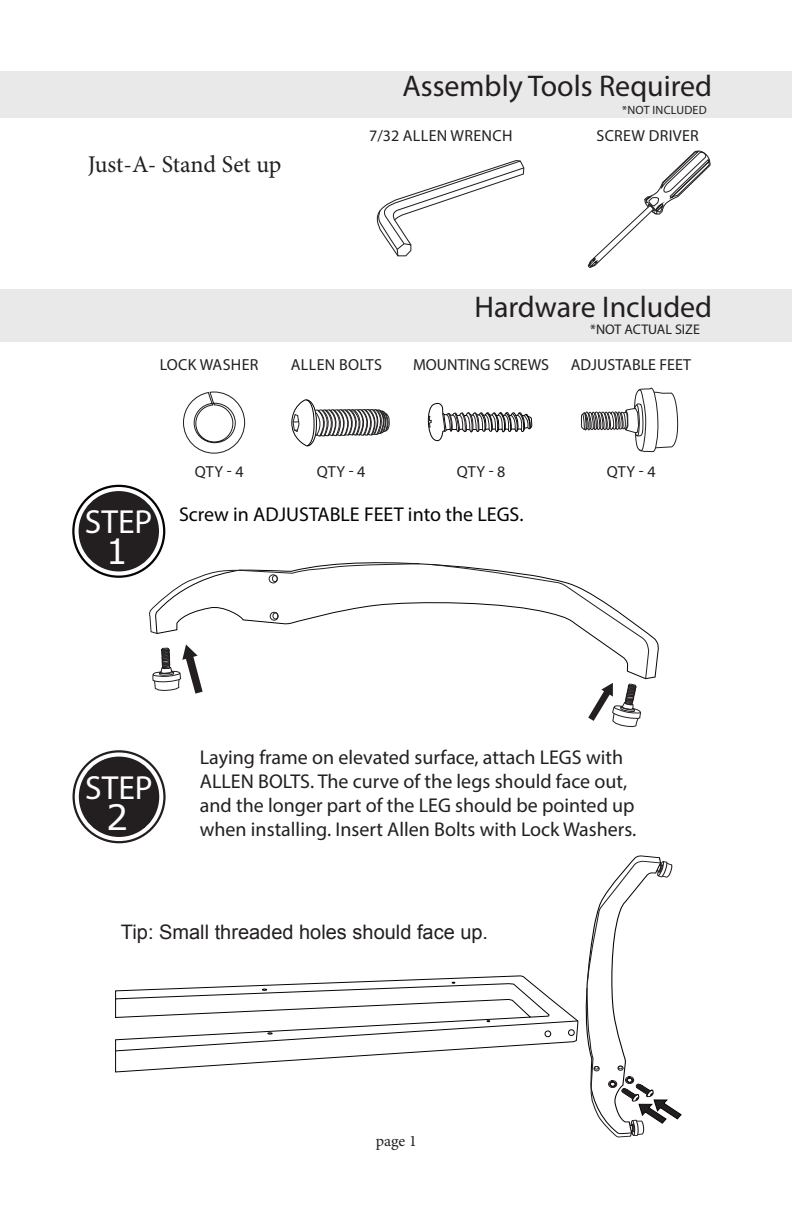
<style>
.page{position:relative;width:792px;height:1224px;background:#fff}
.page>*{position:absolute;margin:0;border:0;box-sizing:border-box;transform-origin:0 0}
.t1{font:34.8px "MS Reference Sans Serif";color:#fff}
.t2{font:33.4px "Myriad Pro";color:#fff}
.t3{font:30px "Myriad Pro";color:#231f20}
.t4{font:24px "Minion Pro";letter-spacing:-.005em;color:#231f20}
.t5{font:20px/24px "Myriad Pro";color:#231f20}
.t6{font:20px "Arial";color:#231f20}
.t7{font:20px "Myriad Pro";color:#040503}
.t8{font:16px "Myriad Pro";letter-spacing:.02em;color:#231f20}
.t9{font:16px "Myriad Pro";color:#231f20}
.t10{font:16px "Minion Pro";color:#231f20}
.t11{font:14px "Myriad Pro";color:#231f20}
.t12{font:12px "Myriad Pro";letter-spacing:.02em;color:#231f20}
</style>
<div class="page">
<div style="left:0;top:289px;width:792px;height:53px;background:#e9e9e9"></div>
<div style="left:0;top:71px;width:792px;height:46px;background:#e9e9e9"></div>
<svg style="left:588px;top:150px;width:123px;height:118px"></svg>
<svg style="left:376px;top:160px;width:149px;height:97px"></svg>
<svg style="left:291px;top:399px;width:99px;height:48px"></svg>
<svg style="left:427px;top:402px;width:105px;height:40px"></svg>
<svg style="left:581px;top:388px;width:98px;height:65px"></svg>
<svg style="left:73px;top:486px;width:91px;height:91px"></svg>
<div style="left:72px;top:485px;width:93px;height:93px;border:2px solid #040503;border-radius:50%"></div>
<div style="left:79px;top:491px;width:80px;height:80px;background:#231f20;border-radius:50%"></div>
<svg style="left:74px;top:751px;width:90px;height:91px"></svg>
<div style="left:73px;top:750px;width:93px;height:93px;border:2px solid #231f20;border-radius:50%"></div>
<div style="left:79px;top:757px;width:80px;height:80px;background:#231f20;border-radius:50%"></div>
<svg style="left:148px;top:563px;width:272px;height:71px"></svg>
<svg style="left:429px;top:564px;width:220px;height:164px"></svg>
<svg style="left:152px;top:645px;width:51px;height:49px"></svg>
<svg style="left:115px;top:855px;width:567px;height:283px"></svg>
<svg style="left:183px;top:391px;width:62px;height:63px"></svg>
<h3 class="t3" style="left:403px;top:67px;width:311px">Assembly Tools Required</h3>
<p class="t4" style="left:88px;top:148px;width:195px">Just-A- Stand Set up</p>
<p class="t8" style="left:369px;top:126px;width:145px">7/32 ALLEN WRENCH</p>
<p class="t12" style="left:622px;top:103px;width:86px">*NOT INCLUDED</p>
<p class="t8" style="left:596px;top:126px;width:104px">SCREW DRIVER</p>
<h3 class="t3" style="left:474px;top:288px;width:239px">Hardware Included</h3>
<p class="t11" style="left:590px;top:321px;width:111px">*NOT ACTUAL SIZE</p>
<p class="t8" style="left:160px;top:355px;width:100px">LOCK WASHER</p>
<p class="t8" style="left:291px;top:355px;width:93px">ALLEN BOLTS</p>
<p class="t9" style="left:413px;top:355px;width:138px">MOUNTING SCREWS</p>
<p class="t9" style="left:571px;top:355px;width:122px">ADJUSTABLE FEET</p>
<h2 class="t2" style="left:85px;top:501px;width:69px">STEP</h2>
<h1 class="t1" style="left:106px;top:529px;width:24px">1</h1>
<p class="t8" style="left:195px;top:462px;width:50px">QTY - 4</p>
<p class="t8" style="left:317px;top:462px;width:50px">QTY - 4</p>
<p class="t8" style="left:457px;top:462px;width:50px">QTY - 8</p>
<p class="t8" style="left:607px;top:462px;width:50px">QTY - 4</p>
<p class="t7" style="left:179px;top:502px;width:346px">Screw in ADJUSTABLE FEET into the LEGS.</p>
<h2 class="t2" style="left:85px;top:767px;width:69px">STEP</h2>
<h1 class="t1" style="left:106px;top:795px;width:24px">2</h1>
<p class="t5" style="left:200px;top:745px;width:438px">Laying frame on elevated surface, attach LEGS with ALLEN BOLTS. The curve of the legs should face out, and the longer part of the LEG should be pointed up when installing. Insert Allen Bolts with Lock Washers.</p>
<p class="t6" style="left:121px;top:919px;width:369px">Tip: Small threaded holes should face up.</p>
<p class="t10" style="left:376px;top:1130px;width:42px">page 1</p>
</div>
